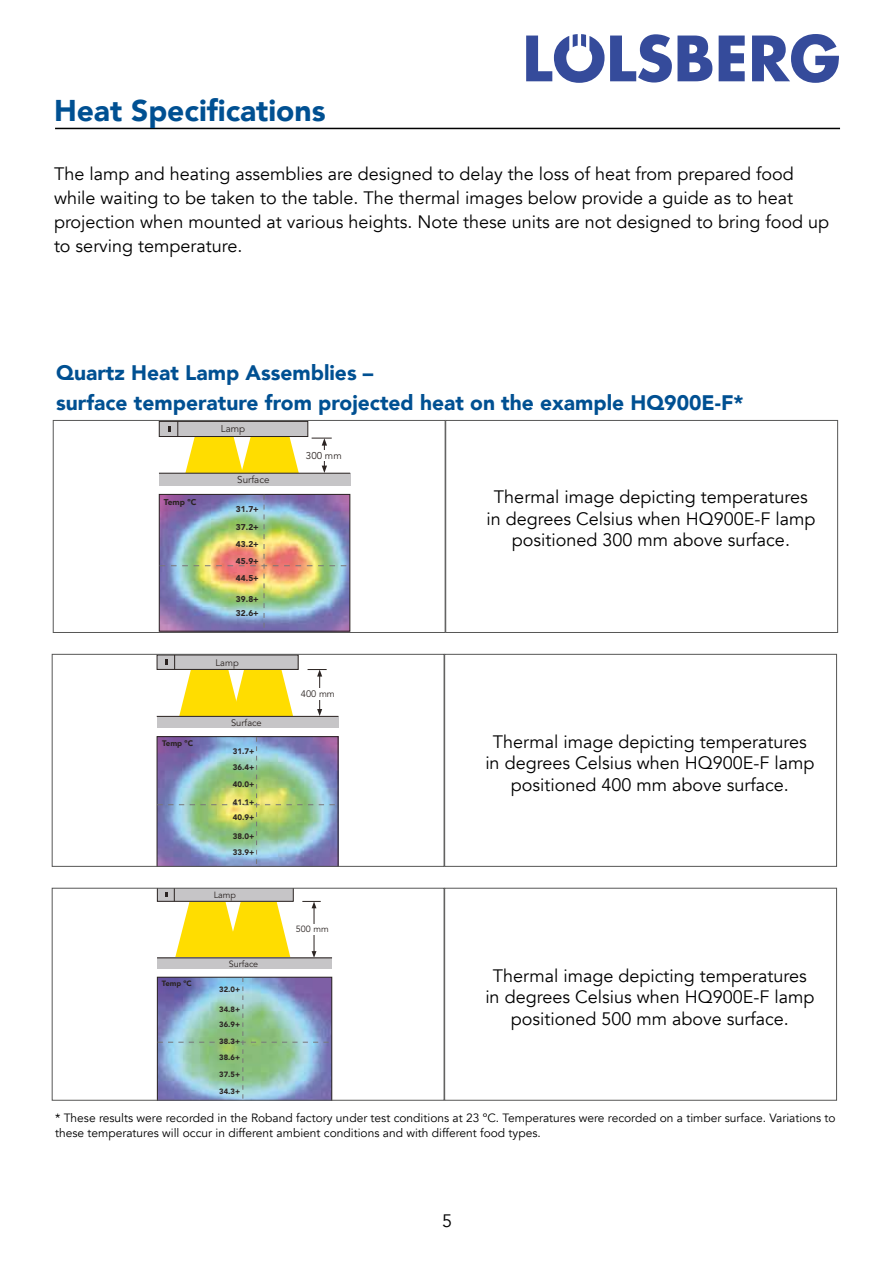
<style>
.page{position:relative;width:893px;height:1263px;background:#fff}
.page>*{position:absolute;margin:0;border:0;box-sizing:border-box;transform-origin:0 0}
.t1{font:900 30px "Avenir";color:#005092}
.t2{font:900 21px/30px "Avenir";color:#005092}
.t3{font:18px/21.6px "Avenir";color:#000;text-align:center}
.t4{font:12px/14.4px "Avenir";color:#000}
.t5{font:9.9px "Avenir";color:#2b2422}
.t6{font:9.45px "Avenir";color:#2b2422}
.t7{font:9px "Avenir";color:#2b2422}
.t8{font:900 8.4px/17.2px "Avenir";color:#2b2422;text-align:justify}
.t9{font:900 7.95px/16.5px "Avenir";color:#2b2422}
.t10{font:900 7.65px/15.6px "Avenir";color:#2b2422}
</style>
<div class="page">
<hr style="left:55px;top:128px;width:785px;height:1px;background:#000">
<svg style="left:752px;top:34px;width:87px;height:49px"></svg>
<svg style="left:719px;top:36px;width:26px;height:45px"></svg>
<svg style="left:526px;top:34px;width:186px;height:49px"></svg>
<svg style="left:185px;top:437px;width:114px;height:36px;background:#fde027"></svg>
<div style="left:159px;top:494px;width:191px;height:137px;border:1px solid #2b2422"></div>
<div style="left:159px;top:473px;width:191px;height:12px;background:#c6c5c7"></div>
<hr style="left:159px;top:473px;width:191px;height:1px;background:#2b2422">
<svg style="left:312px;top:438px;width:20px;height:35px"></svg>
<div style="left:159px;top:421px;width:149px;height:15px;background:#c6c5c7"></div>
<div style="left:159px;top:421px;width:149px;height:16px;border:1px solid #2b2422"></div>
<img style="left:160px;top:495px;width:186px;height:136px">
<svg style="left:177px;top:422px;width:1px;height:14px"></svg>
<div style="left:53px;top:420px;width:392px;height:213px;border:1px solid #575756"></div>
<div style="left:445px;top:420px;width:393px;height:213px;border:1px solid #575756"></div>
<hr style="left:319px;top:675px;width:1px;height:36px;background:#2b2422">
<svg style="left:308px;top:669px;width:19px;height:7px"></svg>
<svg style="left:317px;top:709px;width:5px;height:7px"></svg>
<div style="left:299px;top:688px;width:42px;height:11px;background:#fff"></div>
<div style="left:157px;top:655px;width:141px;height:14px;background:#c6c5c7"></div>
<div style="left:157px;top:655px;width:141px;height:15px;border:1px solid #2b2422"></div>
<svg style="left:157px;top:736px;width:181px;height:129px;background:#92aca8"></svg>
<svg style="left:174px;top:656px;width:121px;height:60px"></svg>
<svg style="left:165px;top:660px;width:3px;height:5px"></svg>
<div style="left:157px;top:716px;width:181px;height:12px;background:#c6c5c7"></div>
<hr style="left:157px;top:716px;width:181px;height:1px;background:#2b2422">
<div style="left:52px;top:654px;width:392px;height:213px;border:1px solid #575756"></div>
<div style="left:444px;top:654px;width:393px;height:213px;border:1px solid #575756"></div>
<hr style="left:314px;top:906px;width:1px;height:47px;background:#2b2422">
<svg style="left:302px;top:901px;width:19px;height:7px"></svg>
<svg style="left:312px;top:951px;width:4px;height:6px"></svg>
<div style="left:294px;top:924px;width:40px;height:11px;background:#fff"></div>
<svg style="left:157px;top:977px;width:175px;height:121px;background:#8aacb1"></svg>
<svg style="left:157px;top:890px;width:137px;height:67px"></svg>
<div style="left:157px;top:958px;width:175px;height:11px;background:#c6c5c7"></div>
<hr style="left:157px;top:957px;width:175px;height:1px;background:#2b2422">
<div style="left:52px;top:888px;width:392px;height:212px;border:1px solid #575756"></div>
<div style="left:444px;top:888px;width:393px;height:212px;border:1px solid #575756"></div>
<h1 class="t1" style="left:54px;top:85px;width:273px">Heat Specifications</h1>
<p class="t3" style="left:54px;top:162px;width:776px;line-height:24px;text-align:left">The lamp and heating assemblies are designed to delay the loss of heat from prepared food while waiting to be taken to the table. The thermal images below provide a guide as to heat projection when mounted at various heights. Note these units are not designed to bring food up to serving temperature.</p>
<p class="t2" style="left:56px;top:357px;width:689px">Quartz Heat Lamp Assemblies –<br>surface temperature from projected heat on the example HQ900E-F*</p>
<p class="t5" style="left:221px;top:423px;width:26px">Lamp</p>
<p class="t5" style="left:237px;top:474px;width:34px">Surface</p>
<p class="t5" style="left:306px;top:450px;width:37px">300 mm</p>
<p class="t8" style="left:164px;top:493px;width:34px">Temp ºC</p>
<p class="t3" style="left:486px;top:486px;width:331px">Thermal image depicting temperatures in degrees Celsius when HQ900E-F lamp positioned 300 mm above surface.</p>
<p class="t8" style="left:236px;top:501px;width:24px">31.7+ 37.2+ 43.2+ 45.9+ 44.5+</p>
<p class="t8" style="left:236px;top:592px;width:24px;line-height:14.2px">39.8+<br>32.6+</p>
<p class="t9" style="left:162px;top:735px;width:32px">Temp ºC</p>
<p class="t6" style="left:216px;top:657px;width:25px">Lamp</p>
<p class="t6" style="left:231px;top:717px;width:32px">Surface</p>
<p class="t9" style="left:233px;top:743px;width:23px;text-align:justify">31.7+ 36.4+ 40.0+</p>
<p class="t9" style="left:233px;top:795px;width:23px;line-height:14.9px">41.1+<br>40.9+</p>
<p class="t9" style="left:233px;top:828px;width:23px;line-height:16px">38.0+<br>33.9+</p>
<p class="t7" style="left:214px;top:889px;width:24px">Lamp</p>
<p class="t10" style="left:162px;top:976px;width:31px">Temp ºC</p>
<p class="t7" style="left:229px;top:958px;width:31px">Surface</p>
<p class="t10" style="left:219px;top:981px;width:22px">32.0+</p>
<p class="t10" style="left:219px;top:1001px;width:22px">34.8+<br>36.9+</p>
<p class="t10" style="left:219px;top:1033px;width:22px">38.3+<br>38.6+</p>
<p class="t10" style="left:219px;top:1066px;width:22px">37.5+</p>
<p class="t10" style="left:219px;top:1084px;width:22px">34.3+</p>
<p class="t6" style="left:301px;top:688px;width:36px">400 mm</p>
<p class="t7" style="left:296px;top:924px;width:34px">500 mm</p>
<p class="t3" style="left:485px;top:731px;width:331px">Thermal image depicting temperatures in degrees Celsius when HQ900E-F lamp positioned 400 mm above surface.</p>
<p class="t3" style="left:485px;top:965px;width:331px">Thermal image depicting temperatures in degrees Celsius when HQ900E-F lamp positioned 500 mm above surface.</p>
<p class="t4" style="left:55px;top:1111px;width:782px">* These results were recorded in the Roband factory under test conditions at 23 ºC. Temperatures were recorded on a timber surface. Variations to these temperatures will occur in different ambient conditions and with different food types.</p>
<p class="t3" style="left:442px;top:1210px;width:12px">5</p>
</div>
